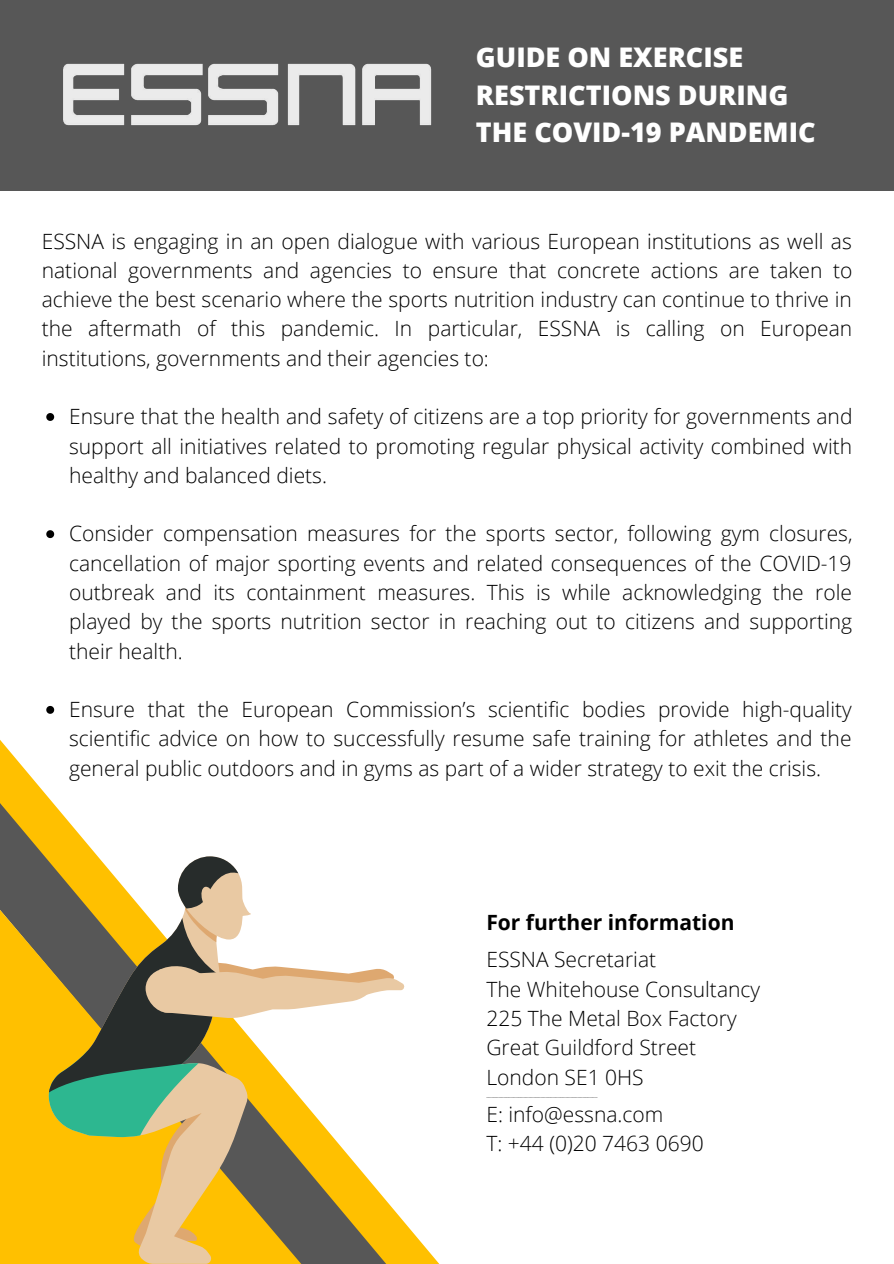
<style>
.page{position:relative;width:894px;height:1264px;background:#fff}
.page>*{position:absolute;margin:0;border:0;box-sizing:border-box;transform-origin:0 0}
.t1{font:800 27px/37.2px "Open Sans";color:#fff}
.t2{font:300 21px/29.2px "Open Sans";color:#000;text-align:justify}
.t3{font:700 21px "Open Sans";color:#000}
.t4{font:300 6px "Open Sans";color:#000}
</style>
<div class="page">
<div style="left:0;top:0;width:893px;height:190px;background:#575757"></div>
<img style="left:63px;top:63px;width:369px;height:63px">
<svg style="left:0;top:533px;width:439px;height:730px"></svg>
<svg style="left:49px;top:1250px;width:198px;height:13px;background:#f7c338"></svg>
<svg style="left:49px;top:856px;width:355px;height:394px"></svg>
<svg style="left:46px;top:413px;width:8px;height:8px"></svg>
<svg style="left:46px;top:530px;width:8px;height:8px"></svg>
<svg style="left:46px;top:706px;width:8px;height:7px"></svg>
<p class="t1" style="left:476px;top:38px;width:341px">GUIDE ON EXERCISE<br>RESTRICTIONS DURING<br>THE COVID-19 PANDEMIC</p>
<p class="t2" style="left:42px;top:226px;width:812px">ESSNA is engaging in an open dialogue with various European institutions as well as national governments and agencies to ensure that concrete actions are taken to achieve the best scenario where the sports nutrition industry can continue to thrive in the aftermath of this pandemic. In particular, ESSNA is calling on European institutions, governments and their agencies to:</p>
<p class="t2" style="left:69px;top:401px;width:784px">Ensure that the health and safety of citizens are a top priority for governments and support all initiatives related to promoting regular physical activity combined with healthy and balanced diets.</p>
<p class="t2" style="left:69px;top:518px;width:784px">Consider compensation measures for the sports sector, following gym closures, cancellation of major sporting events and related consequences of the COVID-19 outbreak and its containment measures. This is while acknowledging the role played by the sports nutrition sector in reaching out to citizens and supporting their health.</p>
<p class="t2" style="left:69px;top:694px;width:784px">Ensure that the European Commission’s scientific bodies provide high-quality scientific advice on how to successfully resume safe training for athletes and the general public outdoors and in gyms as part of a wider strategy to exit the crisis.</p>
<p class="t3" style="left:486px;top:907px;width:249px">For further information</p>
<p class="t2" style="left:486px;top:944px;width:275px;text-align:left">ESSNA Secretariat<br>The Whitehouse Consultancy<br>225 The Metal Box Factory<br>Great Guildford Street<br>London SE1 0HS</p>
<p class="t4" style="left:486px;top:1090px;width:112px">_____________________________________________</p>
<p class="t2" style="left:486px;top:1098px;width:219px">E: info@essna.com<br>T: +44 (0)20 7463 0690</p>
</div>
